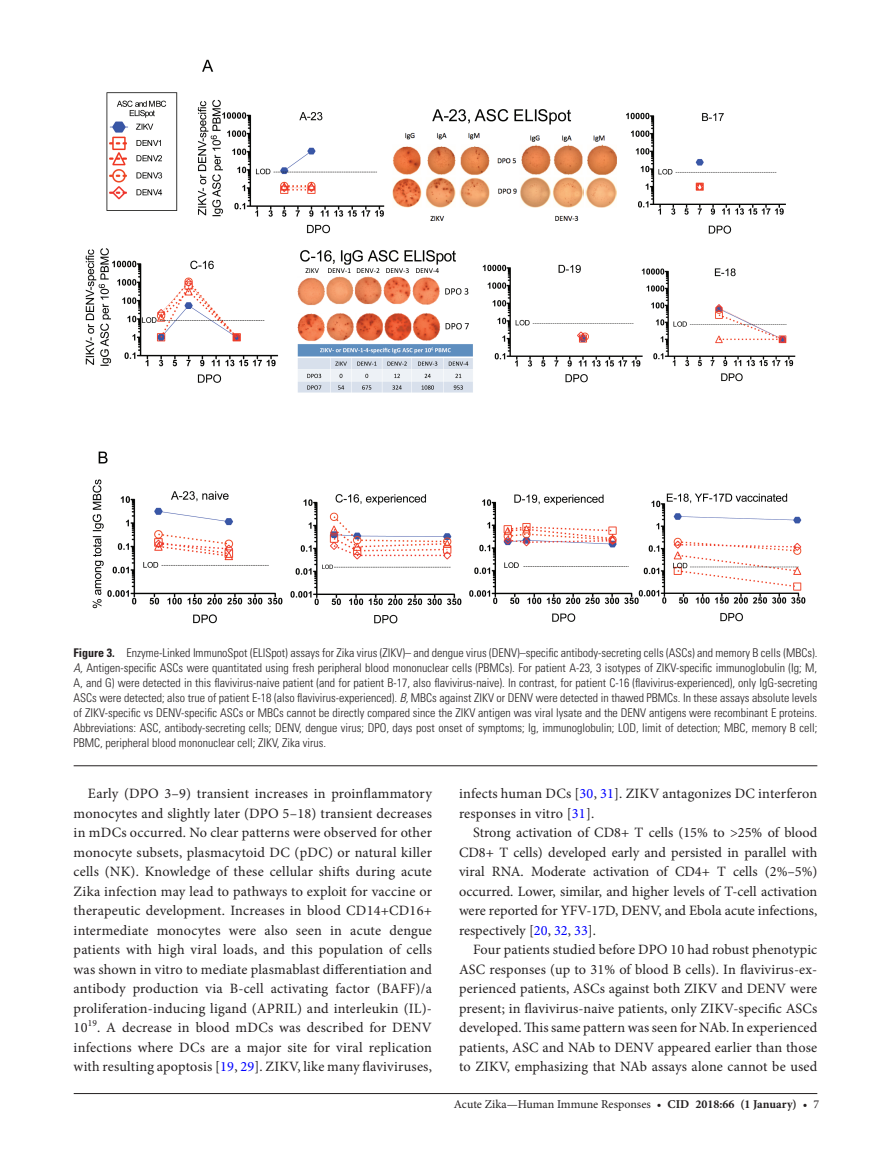
<style>
.page{position:relative;width:891px;height:1174px;background:#fff}
.page>*{position:absolute;margin:0;border:0;box-sizing:border-box;transform-origin:0 0}
.t1{font:14.25px/19.5px "Minion Pro";letter-spacing:.005em;color:#231f20;text-align:justify}
.t2{font:300 condensed 12px/15px "Univers LT Std";color:#231f20;text-align:justify}
.t3{font:12px "Minion Pro";color:#231f20}
.s1{font-weight:700}
.s2{font-style:italic}
.s3{color:#00f}
</style>
<div class="page">
<hr style="left:74px;top:1093px;width:743px;height:1px;background:#231f20">
<hr style="left:74px;top:765px;width:743px;height:1px;background:#231f20">
<img style="left:85px;top:59px;width:720px;height:565px">
<p class="t2" style="left:74px;top:646px;width:745px"><span class="s1">Figure 3.</span> Enzyme-Linked ImmunoSpot (ELISpot) assays for Zika virus (ZIKV)– and dengue virus (DENV)–specific antibody-secreting cells (ASCs) and memory B cells (MBCs).<br><span class="s2">A,</span> Antigen-specific ASCs were quantitated using fresh peripheral blood mononuclear cells (PBMCs). For patient A-23, 3 isotypes of ZIKV-specific immunoglobulin (Ig; M, A, and G) were detected in this flavivirus-naive patient (and for patient B-17, also flavivirus-naive). In contrast, for patient C-16 (flavivirus-experienced), only IgG-secreting ASCs were detected; also true of patient E-18 (also flavivirus-experienced). <span class="s2">B,</span> MBCs against ZIKV or DENV were detected in thawed PBMCs. In these assays absolute levels of ZIKV-specific vs DENV-specific ASCs or MBCs cannot be directly compared since the ZIKV antigen was viral lysate and the DENV antigens were recombinant E proteins.<br>Abbreviations: ASC, antibody-secreting cells; DENV, dengue virus; DPO, days post onset of symptoms; Ig, immunoglobulin; LOD, limit of detection; MBC, memory B cell; PBMC, peripheral blood mononuclear cell; ZIKV, Zika virus.</p>
<p class="t1" style="left:74px;top:784px;width:360px;text-indent:14px">Early (DPO 3–9) transient increases in proinflammatory monocytes and slightly later (DPO 5–18) transient decreases in mDCs occurred. No clear patterns were observed for other monocyte subsets, plasmacytoid DC (pDC) or natural killer cells (NK). Knowledge of these cellular shifts during acute Zika infection may lead to pathways to exploit for vaccine or therapeutic development. Increases in blood CD14+CD16+ intermediate monocytes were also seen in acute dengue patients with high viral loads, and this population of cells was shown in vitro to mediate plasmablast differentiation and antibody production via B-cell activating factor (BAFF)/a proliferation-inducing ligand (APRIL) and interleukin (IL)- 10<sup>19</sup>. A decrease in blood mDCs was described for DENV infections where DCs are a major site for viral replication with resulting apoptosis [<span class="s3">19</span>, <span class="s3">29</span>]. ZIKV, like many flaviviruses,</p>
<p class="t1" style="left:459px;top:784px;width:360px">infects human DCs [<span class="s3">30</span>, <span class="s3">31</span>]. ZIKV antagonizes DC interferon responses in vitro [<span class="s3">31</span>].</p>
<p class="t1" style="left:459px;top:823px;width:360px;text-indent:14px">Strong activation of CD8+ T cells (15% to &gt;25% of blood CD8+ T cells) developed early and persisted in parallel with viral RNA. Moderate activation of CD4+ T cells (2%–5%) occurred. Lower, similar, and higher levels of T-cell activation were reported for YFV-17D, DENV, and Ebola acute infections, respectively [<span class="s3">20</span>, <span class="s3">32</span>, <span class="s3">33</span>].</p>
<p class="t1" style="left:459px;top:940px;width:360px;text-indent:14px">Four patients studied before DPO 10 had robust phenotypic ASC responses (up to 31% of blood B cells). In flavivirus-ex&shy;perienced patients, ASCs against both ZIKV and DENV were present; in flavivirus-naive patients, only ZIKV-specific ASCs developed. This same pattern was seen for NAb. In experienced patients, ASC and NAb to DENV appeared earlier than those to ZIKV, emphasizing that NAb assays alone cannot be used</p>
<p class="t3" style="left:454px;top:1096px;width:367px">Acute Zika—Human Immune Responses • <span class="s1">CID 2018:66 (1 January)</span> • 7</p>
</div>
